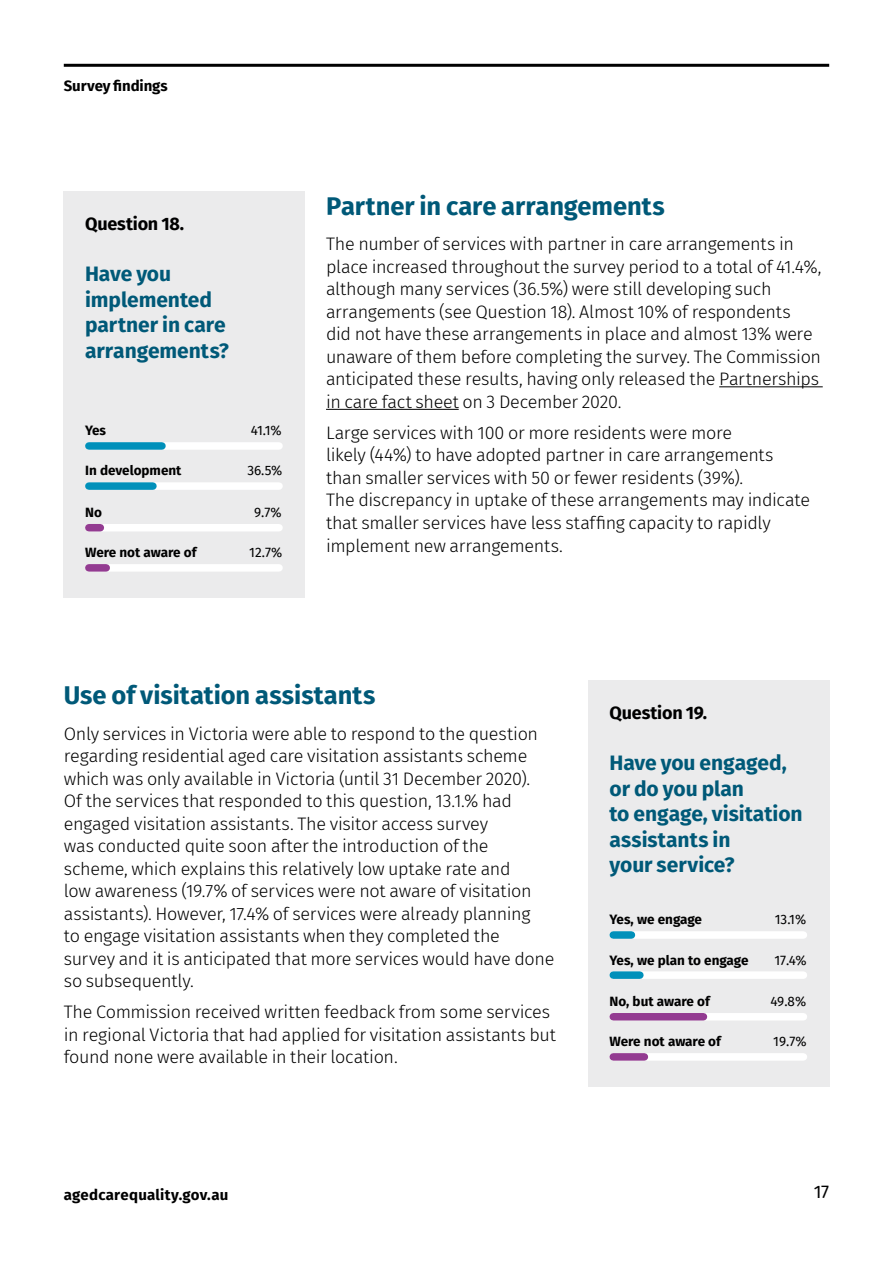
<style>
.page{position:relative;width:893px;height:1263px;background:#fff}
.page>*{position:absolute;margin:0;border:0;box-sizing:border-box;transform-origin:0 0}
.t1{font:700 25.5px "Fira Sans";color:#005978}
.t2{font:700 21px/25.5px "Fira Sans";letter-spacing:-.005em;color:#005978}
.t3{font:300 18px/22.5px "Fira Sans";letter-spacing:-.02em;color:#000}
.t4{font:700 18px "Fira Sans";letter-spacing:-.01em;color:#000}
.t5{font:18px "Fira Sans";color:#000}
.t6{font:700 15px "Fira Sans";letter-spacing:.01em;color:#000}
.t7{font:700 13.5px "Fira Sans";color:#000}
.t8{font:13.5px "Fira Sans";color:#000}
</style>
<div class="page">
<hr style="left:64px;top:64px;width:765px;height:3px;background:#000">
<div style="left:64px;top:191px;width:241px;height:407px;background:#ebebec"></div>
<div style="left:89px;top:524px;width:190px;height:7px;background:#fff"></div>
<div style="left:89px;top:524px;width:11px;height:7px;background:#933b91"></div>
<div style="left:89px;top:564px;width:190px;height:8px;background:#fff"></div>
<div style="left:89px;top:564px;width:17px;height:8px;background:#933b91"></div>
<div style="left:89px;top:442px;width:190px;height:8px;background:#fff"></div>
<div style="left:89px;top:442px;width:73px;height:8px;background:#0090ba"></div>
<div style="left:89px;top:482px;width:190px;height:8px;background:#fff"></div>
<div style="left:89px;top:482px;width:64px;height:8px;background:#0090ba"></div>
<hr style="left:719px;top:386px;width:104px;height:1px;background:#000">
<hr style="left:326px;top:409px;width:133px;height:1px;background:#000">
<div style="left:588px;top:680px;width:241px;height:407px;background:#ebebec"></div>
<div style="left:613px;top:1013px;width:190px;height:7px;background:#fff"></div>
<div style="left:613px;top:1013px;width:90px;height:7px;background:#933b91"></div>
<div style="left:613px;top:1053px;width:190px;height:8px;background:#fff"></div>
<div style="left:613px;top:1053px;width:31px;height:8px;background:#933b91"></div>
<div style="left:613px;top:931px;width:190px;height:8px;background:#fff"></div>
<div style="left:613px;top:931px;width:18px;height:8px;background:#0090ba"></div>
<div style="left:613px;top:971px;width:190px;height:8px;background:#fff"></div>
<div style="left:613px;top:971px;width:27px;height:8px;background:#0090ba"></div>
<p class="t6" style="left:64px;top:73px;width:106px">Survey findings</p>
<p class="t4" style="left:85px;top:209px;width:101px">Question 18.</p>
<p class="t2" style="left:85px;top:259px;width:145px">Have you implemented partner in care arrangements?</p>
<p class="t7" style="left:85px;top:419px;width:23px">Yes</p>
<p class="t8" style="left:251px;top:420px;width:33px">41.1%</p>
<p class="t7" style="left:85px;top:459px;width:98px">In development</p>
<p class="t8" style="left:247px;top:461px;width:36px">36.5%</p>
<p class="t7" style="left:85px;top:501px;width:18px">No</p>
<p class="t8" style="left:254px;top:502px;width:29px">9.7%</p>
<p class="t7" style="left:85px;top:541px;width:113px">Were not aware of</p>
<p class="t8" style="left:249px;top:542px;width:35px">12.7%</p>
<h1 class="t1" style="left:326px;top:185px;width:340px">Partner in care arrangements</h1>
<p class="t3" style="left:326px;top:233px;width:497px">The number of services with partner in care arrangements in place increased throughout the survey period to a total of 41.4%, although many services (36.5%) were still developing such arrangements (see Question 18). Almost 10% of respondents<br>did not have these arrangements in place and almost 13% were unaware of them before completing the survey. The Commission anticipated these results, having only released the Partnerships in care fact sheet on 3 December 2020.</p>
<p class="t3" style="left:326px;top:421px;width:485px">Large services with 100 or more residents were more<br>likely (44%) to have adopted partner in care arrangements than smaller services with 50 or fewer residents (39%).<br>The discrepancy in uptake of these arrangements may indicate that smaller services have less staffing capacity to rapidly implement new arrangements.</p>
<h1 class="t1" style="left:64px;top:674px;width:313px">Use of visitation assistants</h1>
<p class="t3" style="left:64px;top:722px;width:492px">Only services in Victoria were able to respond to the question regarding residential aged care visitation assistants scheme which was only available in Victoria (until 31 December 2020).<br>Of the services that responded to this question, 13.1.% had engaged visitation assistants. The visitor access survey<br>was conducted quite soon after the introduction of the scheme, which explains this relatively low uptake rate and<br>low awareness (19.7% of services were not aware of visitation assistants). However, 17.4% of services were already planning<br>to engage visitation assistants when they completed the survey and it is anticipated that more services would have done so subsequently.</p>
<p class="t3" style="left:64px;top:1000px;width:494px">The Commission received written feedback from some services in regional Victoria that had applied for visitation assistants but found none were available in their location.</p>
<p class="t4" style="left:609px;top:697px;width:99px">Question 19.</p>
<p class="t2" style="left:609px;top:748px;width:195px">Have you engaged, or do you plan<br>to engage, visitation assistants in<br>your service?</p>
<p class="t7" style="left:609px;top:908px;width:94px">Yes, we engage</p>
<p class="t8" style="left:775px;top:909px;width:33px">13.1%</p>
<p class="t7" style="left:609px;top:948px;width:140px">Yes, we plan to engage</p>
<p class="t8" style="left:774px;top:949px;width:34px">17.4%</p>
<p class="t7" style="left:609px;top:990px;width:102px">No, but aware of</p>
<p class="t8" style="left:770px;top:991px;width:37px">49.8%</p>
<p class="t7" style="left:609px;top:1030px;width:113px">Were not aware of</p>
<p class="t8" style="left:773px;top:1031px;width:35px">19.7%</p>
<p class="t6" style="left:64px;top:1182px;width:166px">agedcarequality.gov.au</p>
<p class="t5" style="left:814px;top:1178px;width:17px">17</p>
</div>
